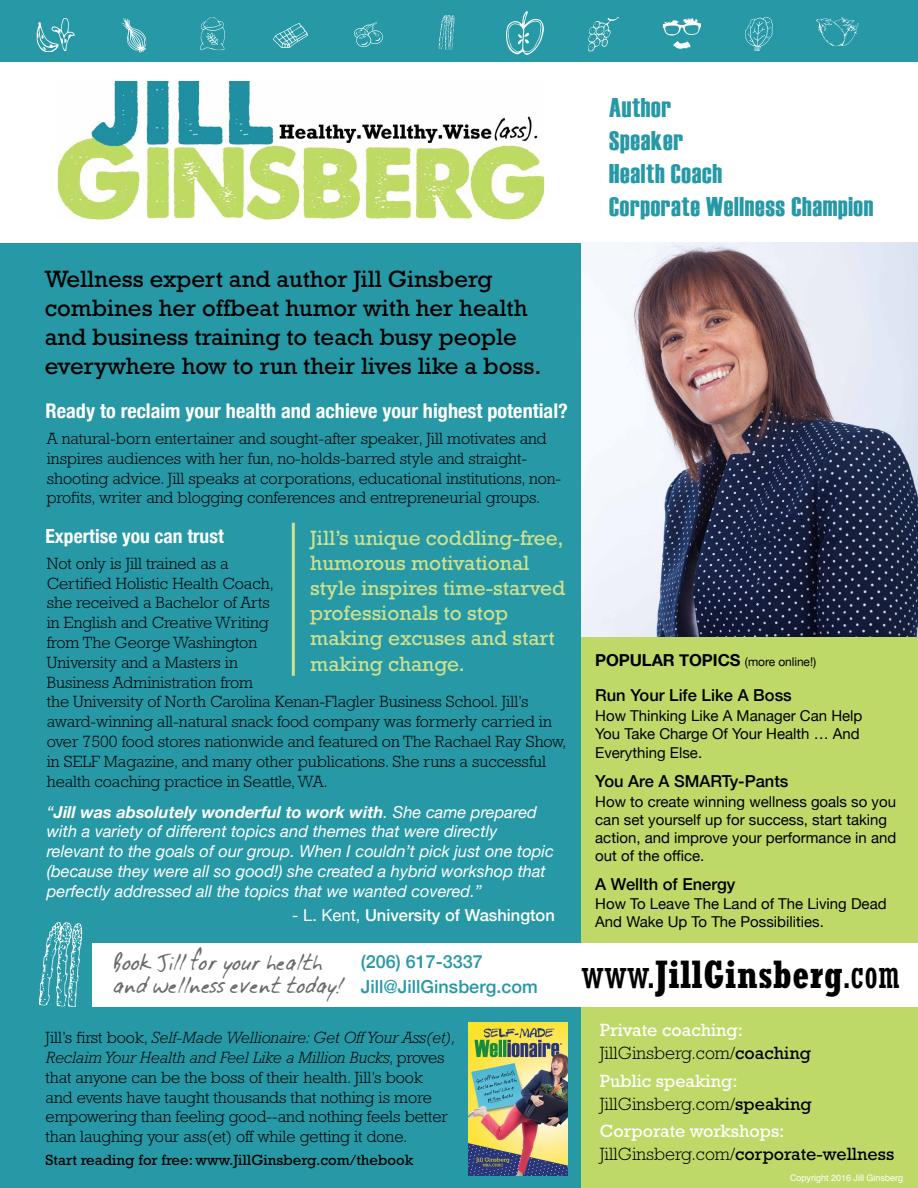
<style>
.page{position:relative;width:918px;height:1188px;background:#fff}
.page>*{position:absolute;margin:0;border:0;box-sizing:border-box;transform-origin:0 0}
.t1{font:27px/33px "Haettenschweiler";letter-spacing:.025em;color:#2698a6}
.t2{font:24px/28.8px "Rockwell";color:#000}
.t3{font:21px/25.2px "Rockwell";color:#cee18f}
.t4{font:700 condensed 20.25px "Helvetica Neue";color:#fff}
.t5{font:19.5px/23.4px "Dirty Darren";letter-spacing:-.01em;color:#696a6d}
.t6{font:700 condensed 19.5px "Helvetica Neue";color:#fff}
.t7{font:300 18px/23.1px "Rockwell";color:#000}
.t8{font:18px/23.1px "Rockwell";color:#fff}
.t9{font:500 18px/25.2px "Helvetica Neue";color:#2698a6}
.t10{font:300 16.5px/19.8px "Rockwell";color:#000}
.t11{font:italic 16.5px/19.8px "Helvetica Neue";color:#fff}
.t12{font:500 16.5px/34.8px "Helvetica Neue";color:#000}
.t13{font:500 16.5px "Helvetica Neue";color:#fff}
.t14{font:15px/18px "Helvetica Neue";color:#000}
.t15{font:15px "Rockwell";color:#000}
.t16{font:9px "Helvetica";color:#fff}
.s1{font-weight:700}
.s2{font-weight:400}
.s3{font-weight:400;font-size:12px}
.s4{font-style:italic}
.s5{font-weight:400;color:#fff}
.s6{font-weight:300;color:#000}
.s7{color:#000}
</style>
<div class="page">
<div style="left:0;top:81px;width:583px;height:1107px;background:#2698a6"></div>
<div style="left:581px;top:41px;width:337px;height:1147px;background:#bfd969"></div>
<div style="left:0;top:61px;width:918px;height:181px;background:#fff"></div>
<div style="left:0;top:0;width:918px;height:61px;background:#2698a6"></div>
<img style="left:58px;top:81px;width:486px;height:139px">
<div style="left:93px;top:944px;width:825px;height:63px;background:#fff"></div>
<img style="left:273px;top:23px;width:35px;height:25px">
<img style="left:815px;top:17px;width:44px;height:30px">
<img style="left:662px;top:18px;width:39px;height:32px">
<img style="left:200px;top:17px;width:25px;height:33px">
<img style="left:588px;top:17px;width:30px;height:35px">
<img style="left:745px;top:17px;width:28px;height:34px">
<img style="left:121px;top:19px;width:26px;height:33px">
<img style="left:506px;top:12px;width:37px;height:42px">
<img style="left:438px;top:15px;width:17px;height:35px">
<img style="left:36px;top:17px;width:39px;height:35px">
<img style="left:355px;top:23px;width:27px;height:24px">
<img style="left:581px;top:242px;width:337px;height:395px">
<img style="left:468px;top:1022px;width:100px;height:154px">
<hr style="left:292px;top:523px;width:3px;height:153px;background:#cee18f">
<img style="left:39px;top:921px;width:44px;height:86px">
<h2 class="t2" style="left:45px;top:265px;width:498px">Wellness expert and author Jill Ginsberg combines her offbeat humor with her health and business training to teach busy people everywhere how to run their lives like a boss.</h2>
<p class="t4" style="left:46px;top:394px;width:524px">Ready to reclaim your health and achieve your highest potential?</p>
<p class="t10" style="left:47px;top:428px;width:516px">A natural-born entertainer and sought-after speaker, Jill motivates and inspires audiences with her fun, no-holds-barred style and straight&shy;shooting advice. Jill speaks at corporations, educational institutions, non&shy;profits, writer and blogging conferences and entrepreneurial groups.</p>
<p class="t6" style="left:46px;top:520px;width:180px">Expertise you can trust</p>
<p class="t3" style="left:310px;top:525px;width:257px">Jill’s unique coddling-free, humorous motivational style inspires time-starved professionals to stop making excuses and start making change.</p>
<p class="t10" style="left:47px;top:553px;width:521px">Not only is Jill trained as a<br>Certified Holistic Health Coach,<br>she received a Bachelor of Arts<br>in English and Creative Writing<br>from The George Washington<br>University and a Masters in<br>Business Administration from<br>the University of North Carolina Kenan-Flagler Business School. Jill’s award-winning all-natural snack food company was formerly carried in over 7500 food stores nationwide and featured on The Rachael Ray Show, in SELF Magazine, and many other publications. She runs a successful health coaching practice in Seattle, WA.</p>
<p class="t11" style="left:47px;top:803px;width:509px">“<span class="s1">Jill was absolutely wonderful to work with</span>. She came prepared with a variety of different topics and themes that were directly relevant to the goals of our group. When I couldn’t pick just one topic (because they were all so good!) she created a hybrid workshop that perfectly addressed all the topics that we wanted covered.”</p>
<p class="t13" style="left:292px;top:902px;width:264px"><span class="s2">- L. Kent,</span> University of Washington</p>
<h1 class="t1" style="left:609px;top:91px;width:266px">Author<br>Speaker<br>Health Coach<br>Corporate Wellness Champion</h1>
<p class="t12" style="left:595px;top:642px;width:222px"><span class="s1">POPULAR TOPICS</span> <span class="s3">(more online!)<br></span>Run Your Life Like A Boss</p>
<p class="t14" style="left:595px;top:707px;width:269px">How Thinking Like A Manager Can Help<br>You Take Charge Of Your Health … And</p>
<p class="t14" style="left:595px;top:745px;width:108px">Everything Else.</p>
<p class="t12" style="left:595px;top:763px;width:195px">You Are A SMARTy-Pants</p>
<p class="t14" style="left:595px;top:793px;width:303px">How to create winning wellness goals so you can set yourself up for success, start taking action, and improve your performance in and out of the office.</p>
<p class="t12" style="left:595px;top:865px;width:142px">A Wellth of Energy</p>
<p class="t14" style="left:595px;top:896px;width:293px">How To Leave The Land of The Living Dead<br>And Wake Up To The Possibilities.</p>
<p class="t5" style="left:114px;top:950px;width:231px">Book Jill for your health and wellness event today!</p>
<p class="t9" style="left:361px;top:947px;width:541px">(206) 617-3337<br>Jill@JillGinsberg.com <sup>www.</sup><sup>JillGinsberg</sup><sup>.com</sup></p>
<p class="t10" style="left:46px;top:1028px;width:411px">Jill’s first book, <span class="s4">Self-Made Wellionaire: Get Off Your Ass(et), Reclaim Your Health and Feel Like a Million Bucks</span>, proves that anyone can be the boss of their health. Jill’s book<br>and events have taught thousands that nothing is more empowering than feeling good--and nothing feels better than laughing your ass(et) off while getting it done.</p>
<p class="t15" style="left:46px;top:1151px;width:369px">Start reading for free: www.JillGinsberg.com/thebook</p>
<p class="t7" style="left:600px;top:1018px;width:213px"><span class="s5">Private coaching:<br></span>JillGinsberg.com/<span class="s2">coaching</span></p>
<p class="t7" style="left:600px;top:1069px;width:213px"><span class="s5">Public speaking:<br></span>JillGinsberg.com/<span class="s2">speaking</span></p>
<p class="t8" style="left:600px;top:1120px;width:296px">Corporate workshops:<br><span class="s6">JillGinsberg.com/</span><span class="s7">corporate-wellness</span></p>
<p class="t16" style="left:790px;top:1171px;width:115px">Copyright 2016 Jill Ginsberg</p>
</div>
